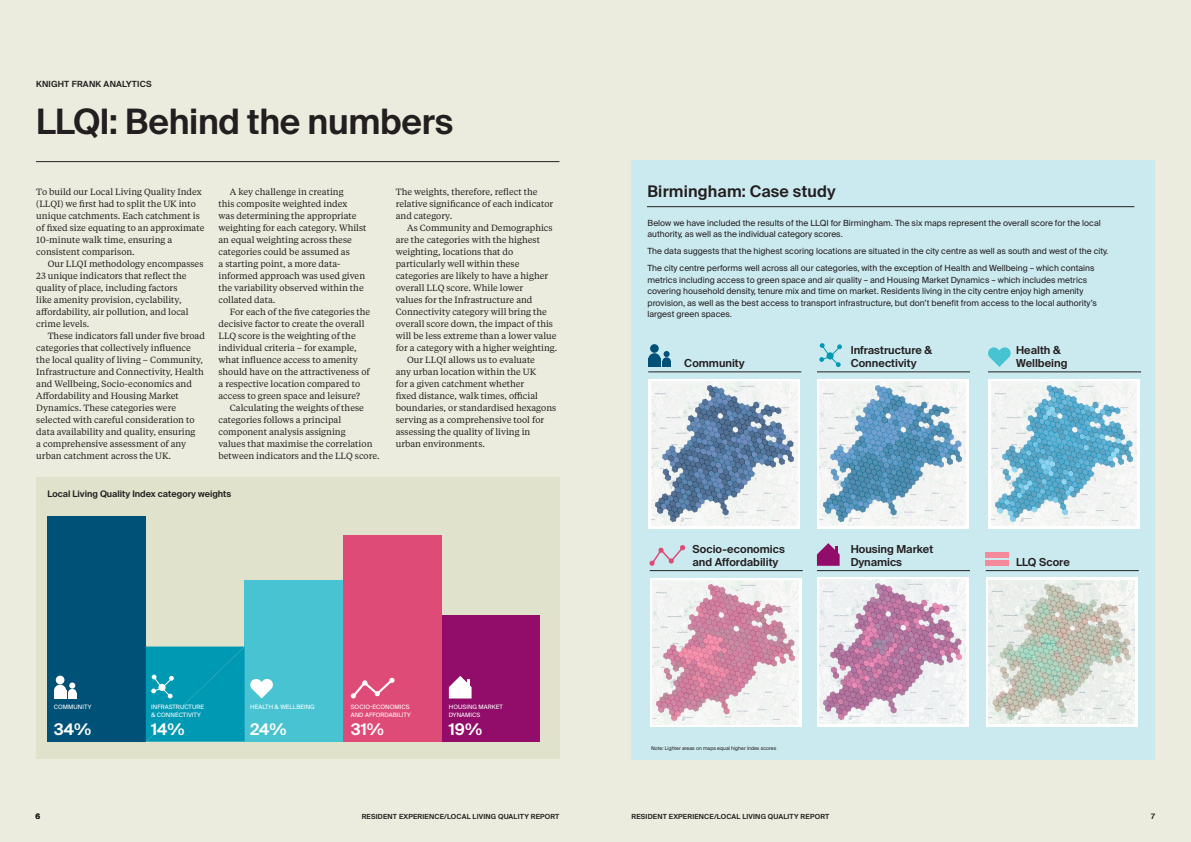
<style>
.page{position:relative;width:1191px;height:842px;background:#ebecdd}
.page>*{position:absolute;margin:0;border:0;box-sizing:border-box;transform-origin:0 0}
.t1{font:600 35px "Suisse Intl";letter-spacing:-.01em;color:#231f20}
.t2{font:600 16px "Suisse Intl";letter-spacing:.01em;color:#231f20}
.t3{font:600 16px "Suisse Intl";color:#fff}
.t4{font:600 11px/13px "Suisse Intl";color:#231f20}
.t5{font:9px/12px "Tiempos Text";color:#231f20}
.t6{font:600 9px "Suisse Intl";color:#231f20}
.t7{font:8.5px/11.5px "Suisse Intl";color:#231f20}
.t8{font:600 8.5px "Suisse Intl";letter-spacing:.025em;color:#231f20}
.t9{font:600 7.5px "Suisse Intl";color:#231f20}
.t10{font:600 7px "Suisse Intl";letter-spacing:.025em;color:#231f20}
.t11{font:6px/8px "Suisse Intl";color:#fff}
.t12{font:5px "Suisse Intl";color:#231f20}
</style>
<div class="page">
<div style="left:36px;top:477px;width:523px;height:282px;background:#e1e2cc"></div>
<div style="left:48px;top:516px;width:98px;height:226px;background:#005177"></div>
<div style="left:245px;top:580px;width:98px;height:162px;background:#48c3d1"></div>
<div style="left:343px;top:535px;width:99px;height:207px;background:#de4b77"></div>
<div style="left:442px;top:615px;width:98px;height:127px;background:#910d69"></div>
<div style="left:631px;top:161px;width:524px;height:599px;background:#cbeaef"></div>
<img style="left:648px;top:379px;width:152px;height:149px">
<img style="left:650px;top:578px;width:151px;height:149px">
<img style="left:988px;top:379px;width:151px;height:149px">
<svg style="left:986px;top:577px;width:151px;height:150px;background:#fbfbfb"></svg>
<img style="left:989px;top:580px;width:145px;height:143px">
<svg style="left:992px;top:583px;width:139px;height:137px;background:#d2d7cd"></svg>
<img style="left:817px;top:577px;width:151px;height:150px">
<img style="left:817px;top:379px;width:151px;height:149px">
<hr style="left:36px;top:161px;width:523px;height:1px;background:#231f20">
<hr style="left:647px;top:206px;width:487px;height:1px;background:#231f20">
<hr style="left:648px;top:372px;width:153px;height:1px;background:#231f20">
<hr style="left:649px;top:570px;width:153px;height:1px;background:#231f20">
<hr style="left:817px;top:570px;width:153px;height:1px;background:#231f20">
<hr style="left:985px;top:570px;width:153px;height:1px;background:#231f20">
<hr style="left:817px;top:372px;width:153px;height:1px;background:#231f20">
<hr style="left:988px;top:372px;width:153px;height:1px;background:#231f20">
<svg style="left:449px;top:676px;width:22px;height:22px"></svg>
<svg style="left:350px;top:677px;width:45px;height:22px"></svg>
<div style="left:56px;top:676px;width:8px;height:8px;background:#fff;border-radius:50%"></div>
<div style="left:54px;top:685px;width:12px;height:12px;background:#fff;border-radius:50%"></div>
<div style="left:54px;top:690px;width:12px;height:8px;background:#fff"></div>
<svg style="left:69px;top:682px;width:6px;height:6px"></svg>
<div style="left:68px;top:689px;width:9px;height:8px;background:#fff;border-radius:50%"></div>
<div style="left:68px;top:693px;width:9px;height:5px;background:#fff"></div>
<svg style="left:146px;top:646px;width:127px;height:96px"></svg>
<div style="left:650px;top:344px;width:9px;height:9px;background:#005177;border-radius:50%"></div>
<div style="left:648px;top:353px;width:12px;height:12px;background:#005177;border-radius:50%"></div>
<div style="left:648px;top:359px;width:12px;height:8px;background:#005177"></div>
<svg style="left:663px;top:351px;width:6px;height:6px"></svg>
<div style="left:662px;top:357px;width:9px;height:9px;background:#005177;border-radius:50%"></div>
<div style="left:662px;top:361px;width:9px;height:6px;background:#005177"></div>
<svg style="left:819px;top:343px;width:23px;height:24px"></svg>
<svg style="left:988px;top:347px;width:23px;height:20px"></svg>
<svg style="left:649px;top:545px;width:36px;height:21px"></svg>
<svg style="left:817px;top:543px;width:22px;height:23px"></svg>
<div style="left:985px;top:552px;width:23px;height:5px;background:#f4899c"></div>
<div style="left:985px;top:561px;width:23px;height:5px;background:#f4899c"></div>
<p class="t8" style="left:36px;top:79px;width:117px">KNIGHT FRANK ANALYTICS</p>
<h1 class="t1" style="left:36px;top:101px;width:419px">LLQI: Behind the numbers</h1>
<p class="t5" style="left:36px;top:185px;width:170px">To build our Local Living Quality Index (LLQI) we first had to split the UK into unique catchments. Each catchment is of fixed size equating to an approximate 10-minute walk time, ensuring a consistent comparison.</p>
<p class="t5" style="left:36px;top:257px;width:169px;text-indent:11px">Our LLQI methodology encompasses 23 unique indicators that reflect the quality of place, including factors<br>like amenity provision, cyclability, affordability, air pollution, and local crime levels.</p>
<p class="t5" style="left:36px;top:329px;width:170px;text-indent:11px">These indicators fall under five broad categories that collectively influence the local quality of living – Community, Infrastructure and Connectivity, Health and Wellbeing, Socio-economics and Affordability and Housing Market Dynamics. These categories were selected with careful consideration to data availability and quality, ensuring<br>a comprehensive assessment of any urban catchment across the UK.</p>
<p class="t5" style="left:218px;top:185px;width:150px;text-indent:11px">A key challenge in creating<br>this composite weighted index<br>was determining the appropriate weighting for each category. Whilst an equal weighting across these categories could be assumed as<br>a starting point, a more data&shy;informed approach was used given the variability observed within the collated data.</p>
<p class="t5" style="left:218px;top:305px;width:153px;text-indent:11px">For each of the five categories the decisive factor to create the overall LLQ score is the weighting of the individual criteria – for example, what influence access to amenity should have on the attractiveness of a respective location compared to access to green space and leisure?</p>
<p class="t5" style="left:218px;top:401px;width:163px;text-indent:11px">Calculating the weights of these categories follows a principal component analysis assigning<br>values that maximise the correlation between indicators and the LLQ score.</p>
<p class="t6" style="left:47px;top:489px;width:185px">Local Living Quality Index category weights</p>
<p class="t5" style="left:396px;top:185px;width:159px">The weights, therefore, reflect the relative significance of each indicator and category.</p>
<p class="t5" style="left:407px;top:221px;width:147px">As Community and Demographics</p>
<p class="t5" style="left:396px;top:233px;width:146px">are the categories with the highest</p>
<p class="t5" style="left:396px;top:245px;width:119px">weighting, locations that do</p>
<p class="t5" style="left:396px;top:257px;width:125px">particularly well within these</p>
<p class="t5" style="left:396px;top:269px;width:154px">categories are likely to have a higher</p>
<p class="t5" style="left:396px;top:281px;width:129px">overall LLQ score. While lower</p>
<p class="t5" style="left:396px;top:293px;width:138px">values for the Infrastructure and</p>
<p class="t5" style="left:396px;top:305px;width:153px">Connectivity category will bring the</p>
<p class="t5" style="left:396px;top:317px;width:159px">overall score down, the impact of this</p>
<p class="t5" style="left:396px;top:329px;width:162px">will be less extreme than a lower value</p>
<p class="t5" style="left:396px;top:341px;width:163px">for a category with a higher weighting.</p>
<p class="t5" style="left:407px;top:353px;width:129px">Our LLQI allows us to evaluate</p>
<p class="t5" style="left:396px;top:365px;width:142px">any urban location within the UK</p>
<p class="t5" style="left:396px;top:377px;width:130px">for a given catchment whether</p>
<p class="t5" style="left:396px;top:389px;width:144px">fixed distance, walk times, official</p>
<p class="t5" style="left:396px;top:401px;width:162px">boundaries, or standardised hexagons</p>
<p class="t5" style="left:396px;top:413px;width:150px">serving as a comprehensive tool for</p>
<p class="t5" style="left:396px;top:425px;width:136px">assessing the quality of living in</p>
<p class="t5" style="left:396px;top:437px;width:91px">urban environments.</p>
<p class="t11" style="left:54px;top:702px;width:39px">COMMUNITY</p>
<h2 class="t3" style="left:54px;top:720px;width:39px">34%</h2>
<p class="t11" style="left:151px;top:702px;width:55px">INFRASTRUCTURE &amp; CONNECTIVITY</p>
<h2 class="t3" style="left:151px;top:720px;width:35px">14%</h2>
<p class="t11" style="left:250px;top:702px;width:66px">HEALTH &amp; WELLBEING</p>
<h2 class="t3" style="left:250px;top:720px;width:38px">24%</h2>
<p class="t11" style="left:351px;top:702px;width:61px">SOCIO-ECONOMICS<br>AND AFFORDABILITY</p>
<h2 class="t3" style="left:351px;top:720px;width:35px">31%</h2>
<p class="t11" style="left:449px;top:702px;width:56px">HOUSING MARKET<br>DYNAMICS</p>
<h2 class="t3" style="left:449px;top:720px;width:35px">19%</h2>
<h2 class="t2" style="left:647px;top:182px;width:190px">Birmingham: Case study</h2>
<p class="t7" style="left:647px;top:217px;width:455px">Below we have included the results of the LLQI for Birmingham. The six maps represent the overall score for the local authority, as well as the individual category scores.</p>
<p class="t7" style="left:647px;top:243px;width:462px;line-height:17.2px">The data suggests that the highest scoring locations are situated in the city centre as well as south and west of the city.<br>The city centre performs well across all our categories, with the exception of Health and Wellbeing – which contains</p>
<p class="t7" style="left:647px;top:274px;width:451px">metrics including access to green space and air quality – and Housing Market Dynamics – which includes metrics covering household density, tenure mix and time on market. Residents living in the city centre enjoy high amenity provision, as well as the best access to transport infrastructure, but don’t benefit from access to the local authority’s largest green spaces.</p>
<p class="t4" style="left:684px;top:357px;width:62px">Community</p>
<p class="t4" style="left:850px;top:344px;width:83px">Infrastructure &amp;<br>Connectivity</p>
<p class="t4" style="left:692px;top:542px;width:94px">Socio-economics and Affordability</p>
<p class="t4" style="left:850px;top:542px;width:84px">Housing Market<br>Dynamics</p>
<p class="t12" style="left:651px;top:745px;width:127px">Note: Lighter areas on maps equal higher index scores</p>
<p class="t4" style="left:1016px;top:344px;width:53px">Health &amp;<br>Wellbeing</p>
<p class="t4" style="left:1016px;top:555px;width:55px">LLQ Score</p>
<p class="t9" style="left:35px;top:812px;width:6px">6</p>
<p class="t10" style="left:362px;top:812px;width:199px">RESIDENT EXPERIENCE/LOCAL LIVING QUALITY REPORT</p>
<p class="t10" style="left:631px;top:812px;width:199px">RESIDENT EXPERIENCE/LOCAL LIVING QUALITY REPORT</p>
<p class="t9" style="left:1151px;top:812px;width:5px">7</p>
</div>
